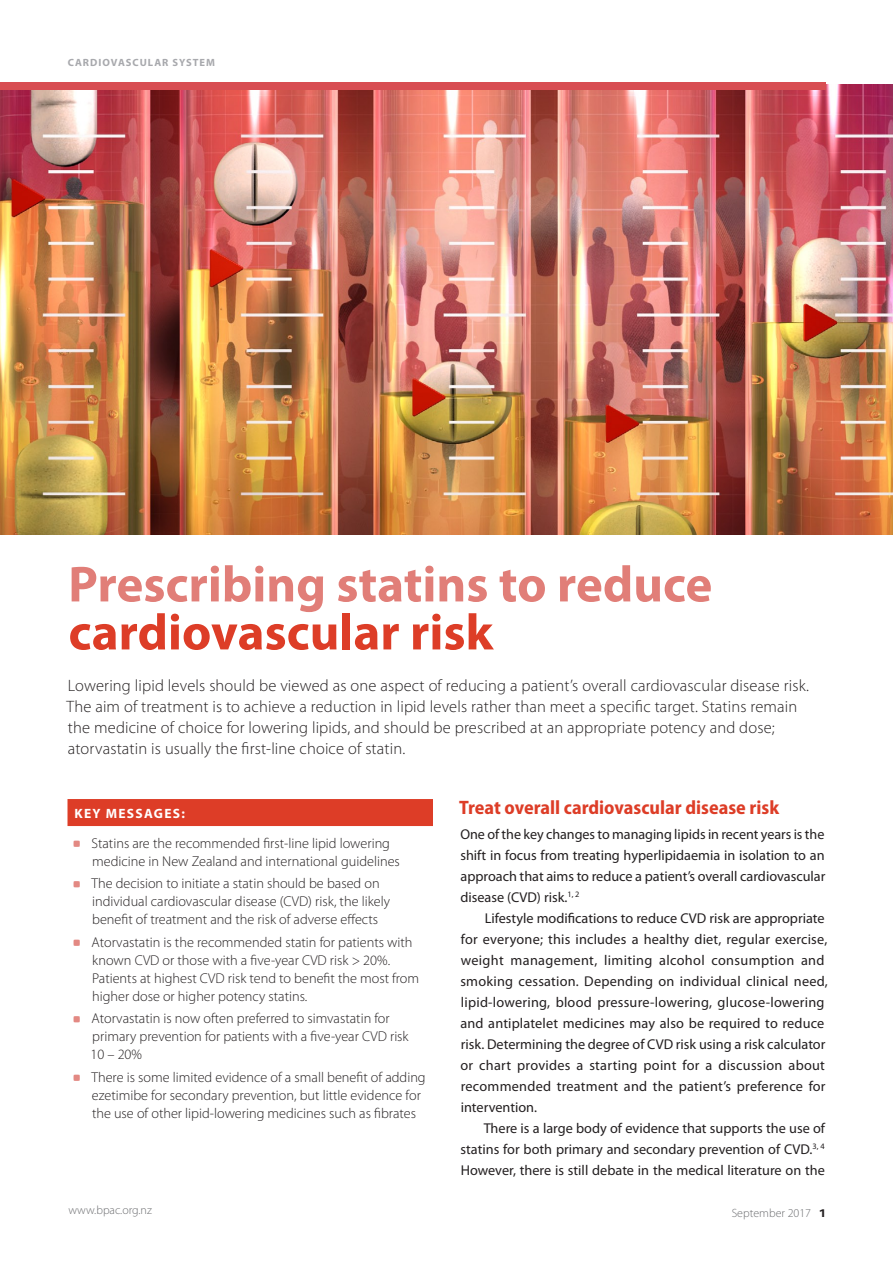
<style>
.page{position:relative;width:893px;height:1263px;background:#fff}
.page>*{position:absolute;margin:0;border:0;box-sizing:border-box;transform-origin:0 0}
.t1{font:700 51px/48px "Myriad Pro";color:#e17e78}
.A_head{font:700 semi-condensed 19.5px "Myriad Pro";color:#dd3d27}
.Introduction{font:300 16.5px/21px "Myriad Pro";letter-spacing:.01em;color:#231f20}
.Key_Concepts_Bullets{font:300 14.25px/18px "Myriad Pro";color:#231f20}
.Body-First_Line_Inde{font:14.25px/21px "Myriad Pro";letter-spacing:.015em;color:#231f20}
.Body{font:14.25px/21px "Myriad Pro";color:#231f20;text-align:justify}
.Key_Concepts_Heading{font:700 13.5px "Myriad Pro";letter-spacing:.095em;color:#fff}
.t2{font:300 12px "Myriad Pro";color:#6c6d70}
.Key_Concepts_Heading-2{font:700 10.5px "Myriad Pro";letter-spacing:.095em;color:#a8a9ad}
.s1{color:#dd3d27}
.s2{font-weight:600;font-size:15.75px;color:#231f20}
</style>
<div class="page">
<img style="left:0;top:84px;width:893px;height:450px">
<div style="left:0;top:82px;width:68px;height:6px;background:#d84d52"></div>
<div style="left:0;top:83px;width:825px;height:7px;background:#d84d52"></div>
<div style="left:68px;top:799px;width:365px;height:27px;background:#dd3d27"></div>
<svg style="left:73px;top:840px;width:7px;height:7px"></svg>
<svg style="left:73px;top:881px;width:7px;height:6px"></svg>
<svg style="left:73px;top:939px;width:7px;height:7px"></svg>
<svg style="left:73px;top:1016px;width:7px;height:6px"></svg>
<svg style="left:73px;top:1074px;width:7px;height:7px"></svg>
<p class="Key_Concepts_Heading-2" style="left:68px;top:55px;width:149px">Cardiovascular system</p>
<p class="t1" style="left:68px;top:559px;width:646px">Prescribing statins to reduce <span class="s1">cardiovascular risk</span></p>
<p class="Introduction" style="left:67px;top:675px;width:744px">Lowering lipid levels should be viewed as one aspect of reducing a patient’s overall cardiovascular disease risk.<br>The aim of treatment is to achieve a reduction in lipid levels rather than meet a specific target. Statins remain the medicine of choice for lowering lipids, and should be prescribed at an appropriate potency and dose; atorvastatin is usually the first-line choice of statin.</p>
<p class="Key_Concepts_Heading" style="left:75px;top:804px;width:112px">Key messages:</p>
<p class="Key_Concepts_Bullets" style="left:91px;top:834px;width:310px">Statins are the recommended first-line lipid lowering medicine in New Zealand and international guidelines</p>
<p class="Key_Concepts_Bullets" style="left:91px;top:874px;width:300px">The decision to initiate a statin should be based on individual cardiovascular disease (CVD) risk, the likely benefit of treatment and the risk of adverse effects</p>
<p class="Key_Concepts_Bullets" style="left:91px;top:933px;width:329px">Atorvastatin is the recommended statin for patients with known CVD or those with a five-year CVD risk &gt; 20%.<br>Patients at highest CVD risk tend to benefit the most from higher dose or higher potency statins.</p>
<p class="Key_Concepts_Bullets" style="left:90px;top:1009px;width:320px">Atorvastatin is now often preferred to simvastatin for primary prevention for patients with a five-year CVD risk<br>10 – 20%</p>
<p class="Key_Concepts_Bullets" style="left:91px;top:1068px;width:336px">There is some limited evidence of a small benefit of adding ezetimibe for secondary prevention, but little evidence for the use of other lipid-lowering medicines such as fibrates</p>
<p class="A_head" style="left:459px;top:797px;width:321px">Treat overall cardiovascular disease risk</p>
<p class="Body" style="left:460px;top:823px;width:367px">One of the key changes to managing lipids in recent years is the shift in focus from treating hyperlipidaemia in isolation to an approach that aims to reduce a patient’s overall cardiovascular disease (CVD) risk.<sup>1,</sup> <sup>2</sup></p>
<p class="Body-First_Line_Inde" style="left:460px;top:907px;width:369px;text-indent:24px">Lifestyle modifications to reduce CVD risk are appropriate for everyone; this includes a healthy diet, regular exercise, weight management, limiting alcohol consumption and smoking cessation. Depending on individual clinical need, lipid-lowering, blood pressure-lowering, glucose-lowering and antiplatelet medicines may also be required to reduce risk. Determining the degree of CVD risk using a risk calculator or chart provides a starting point for a discussion about recommended treatment and the patient’s preference for intervention.</p>
<p class="Body-First_Line_Inde" style="left:460px;top:1117px;width:366px;text-align:justify;text-indent:23px">There is a large body of evidence that supports the use of statins for both primary and secondary prevention of CVD.<sup>3,</sup> <sup>4<br></sup>However, there is still debate in the medical literature on the</p>
<p class="t2" style="left:69px;top:1202px;width:85px">www.bpac.org.nz</p>
<p class="t2" style="left:732px;top:1206px;width:95px">September 2017 <span class="s2">1</span></p>
</div>
